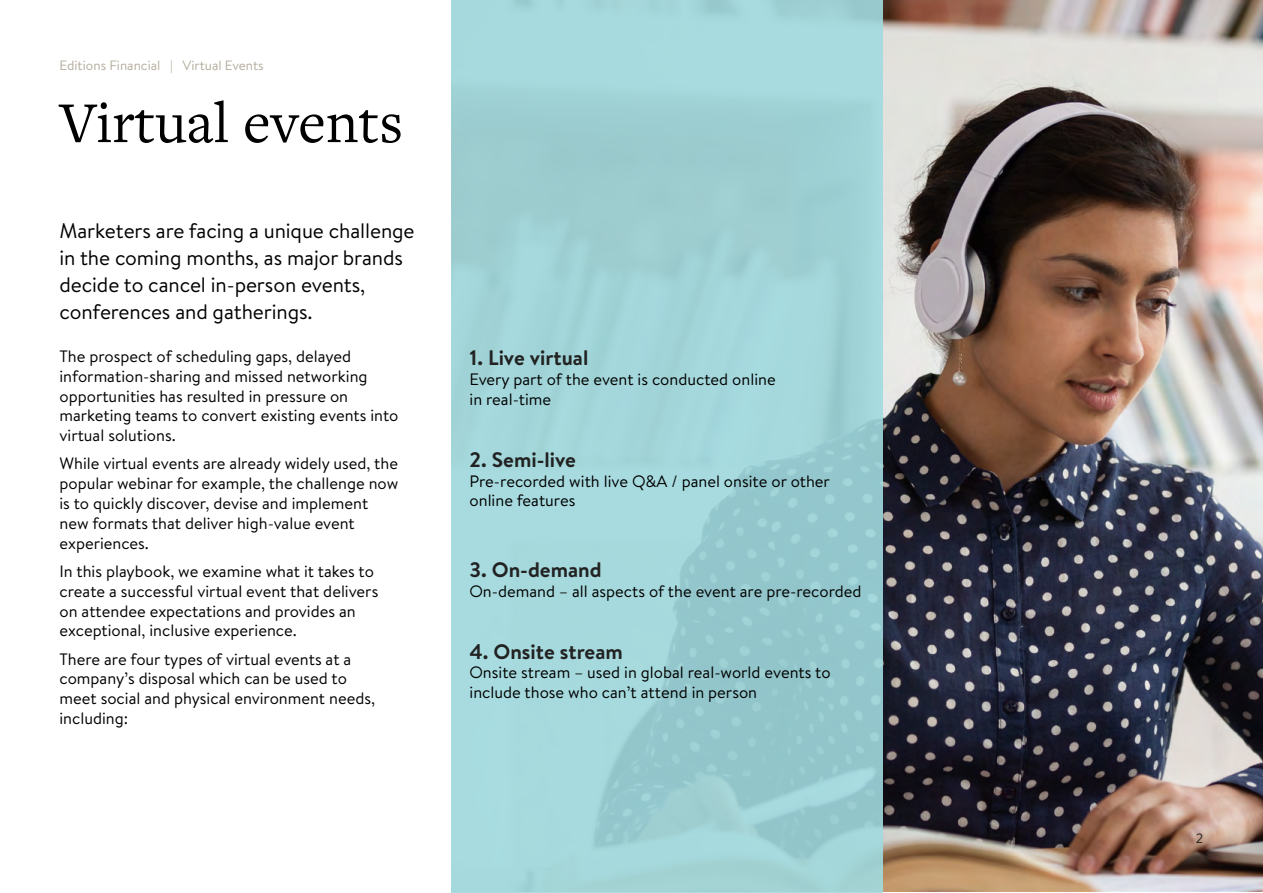
<style>
.page{position:relative;width:1263px;height:893px;background:#fff}
.page>*{position:absolute;margin:0;border:0;box-sizing:border-box;transform-origin:0 0}
.t1{font:60px "Freight Text Pro";color:#000}
.t2{font:21px/27px "Brandon Text";letter-spacing:-.005em;color:#000}
.t3{font:700 21px "Brandon Text";color:#222}
.t4{font:16.5px/19.8px "Brandon Text";color:#000}
.t5{font:13.5px "Brandon Text";color:#b4ad9d}
.t6{font:13.5px "Brandon Text";color:#222}
</style>
<div class="page">
<img style="left:883px;top:1px;width:380px;height:891px">
<div style="left:451px;top:1px;width:432px;height:892px;background:linear-gradient(to right,#a5d8db,#9acdd2)"></div>
<p class="t5" style="left:60px;top:57px;width:206px">Editions Financial | Virtual Events</p>
<h1 class="t1" style="left:60px;top:83px;width:345px">Virtual events</h1>
<p class="t2" style="left:60px;top:216px;width:357px">Marketers are facing a unique challenge in the coming months, as major brands decide to cancel in-person events, conferences and gatherings.</p>
<p class="t4" style="left:60px;top:346px;width:340px">The prospect of scheduling gaps, delayed information-sharing and missed networking opportunities has resulted in pressure on marketing teams to convert existing events into virtual solutions.</p>
<p class="t4" style="left:60px;top:453px;width:340px">While virtual events are already widely used, the popular webinar for example, the challenge now is to quickly discover, devise and implement new formats that deliver high-value event experiences.</p>
<p class="t4" style="left:60px;top:561px;width:320px">In this playbook, we examine what it takes to create a successful virtual event that delivers on attendee expectations and provides an exceptional, inclusive experience.</p>
<p class="t4" style="left:60px;top:648px;width:317px">There are four types of virtual events at a company’s disposal which can be used to meet social and physical environment needs, including:</p>
<p class="t3" style="left:469px;top:343px;width:120px">1. Live virtual</p>
<p class="t4" style="left:469px;top:369px;width:308px">Every part of the event is conducted online in real-time</p>
<p class="t3" style="left:469px;top:445px;width:108px">2. Semi-live</p>
<p class="t4" style="left:469px;top:470px;width:362px">Pre-recorded with live Q&amp;A / panel onsite or other online features</p>
<p class="t3" style="left:469px;top:555px;width:134px">3. On-demand</p>
<p class="t4" style="left:469px;top:580px;width:393px">On-demand – all aspects of the event are pre-recorded</p>
<p class="t3" style="left:469px;top:637px;width:155px">4. Onsite stream</p>
<p class="t4" style="left:469px;top:662px;width:363px">Onsite stream – used in global real-world events to include those who can’t attend in person</p>
<p class="t6" style="left:1196px;top:829px;width:9px">2</p>
</div>
